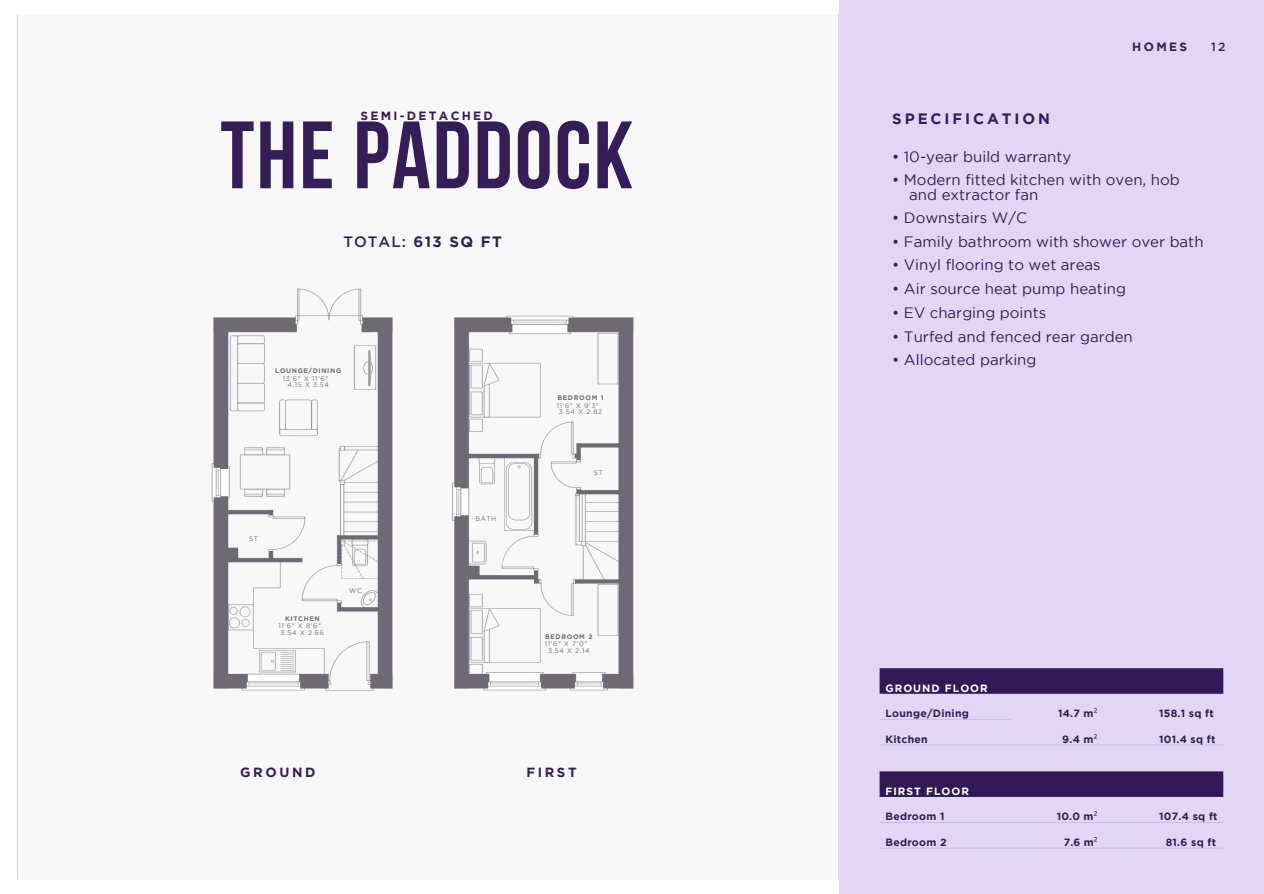
<style>
.page{position:relative;width:1264px;height:894px;background:#fff}
.page>*{position:absolute;margin:0;border:0;box-sizing:border-box;transform-origin:0 0}
.t1{font:700 95.4px "Bebas Neue";letter-spacing:.02em;color:#351d57}
.t2{font:15px/15.1px "Gotham";color:#351d57}
.t3{font:700 15px "Gotham";letter-spacing:.19em;color:#351d57}
.t4{font:700 13.2px "Gotham";letter-spacing:.2em;color:#351d57}
.t5{font:700 12px "Gotham";letter-spacing:.19em;color:#351d57}
.t6{font:500 12px "Gotham";color:#351d57}
.t7{font:700 10.5px "Gotham";letter-spacing:.025em;color:#351d57}
.t8{font:700 10.5px "Gotham";letter-spacing:.095em;color:#fff}
.t9{font:6.6px/6.6px "Gotham";letter-spacing:.095em;color:#726b75;text-align:center}
.t10{font:700 6.6px "Gotham";letter-spacing:.095em;color:#726b75}
.s1{font-weight:500}
.s2{font-family:"Noto Sans";font-weight:400}
</style>
<div class="page">
<img style="left:17px;top:0;width:1246px;height:893px">
<p class="t5" style="left:360px;top:111px;width:134px">SEMI-DETACHED</p>
<h1 class="t1" style="left:220px;top:117px;width:414px">THE PADDOCK</h1>
<p class="t3" style="left:343px;top:236px;width:160px"><span class="s1">TOTAL:</span> 613 SQ FT</p>
<p class="t10" style="left:275px;top:368px;width:67px">LOUNGE/DINING</p>
<p class="t9" style="left:283px;top:375px;width:48px;text-align:right">13'6" X 11'6"<br>4.15 X 3.54</p>
<p class="t9" style="left:249px;top:536px;width:11px">ST</p>
<p class="t10" style="left:285px;top:615px;width:36px">KITCHEN</p>
<p class="t9" style="left:278px;top:622px;width:47px">11'6" X 8'6"<br>3.54 X 2.66</p>
<p class="t9" style="left:349px;top:588px;width:14px">WC</p>
<p class="t9" style="left:475px;top:516px;width:22px">BATH</p>
<p class="t10" style="left:557px;top:395px;width:48px">BEDROOM 1</p>
<p class="t9" style="left:556px;top:402px;width:47px">11'6" X 9'3"<br>3.54 X 2.82</p>
<p class="t9" style="left:594px;top:469px;width:11px">ST</p>
<p class="t10" style="left:545px;top:634px;width:49px">BEDROOM 2</p>
<p class="t9" style="left:544px;top:641px;width:46px">11'6" X 7'0"<br>3.54 X 2.14</p>
<p class="t4" style="left:240px;top:767px;width:77px">GROUND</p>
<p class="t4" style="left:526px;top:767px;width:52px">FIRST</p>
<p class="t3" style="left:892px;top:113px;width:159px">SPECIFICATION</p>
<p class="t5" style="left:1132px;top:42px;width:57px">HOMES</p>
<p class="t6" style="left:1211px;top:42px;width:16px">12</p>
<p class="t2" style="left:892px;top:150px;width:181px">• 10-year build warranty</p>
<p class="t2" style="left:909px;top:173px;width:272px;text-indent:-17px">• Modern fitted kitchen with oven, hob and extractor fan</p>
<p class="t2" style="left:892px;top:211px;width:136px">• Downstairs W/C</p>
<p class="t2" style="left:892px;top:235px;width:313px">• Family bathroom with shower over bath</p>
<p class="t2" style="left:892px;top:258px;width:210px">• Vinyl flooring to wet areas</p>
<p class="t2" style="left:892px;top:282px;width:235px">• Air source heat pump heating</p>
<p class="t2" style="left:892px;top:305px;width:156px">• EV charging points</p>
<p class="t2" style="left:892px;top:329px;width:242px">• Turfed and fenced rear garden</p>
<p class="t2" style="left:892px;top:352px;width:146px">• Allocated parking</p>
<p class="t8" style="left:885px;top:683px;width:104px">GROUND FLOOR</p>
<p class="t7" style="left:885px;top:709px;width:85px">Lounge/Dining</p>
<p class="t7" style="left:885px;top:734px;width:44px">Kitchen</p>
<p class="t8" style="left:885px;top:786px;width:85px">FIRST FLOOR</p>
<p class="t7" style="left:885px;top:812px;width:60px">Bedroom 1</p>
<p class="t7" style="left:885px;top:837px;width:63px">Bedroom 2</p>
<p class="t7" style="left:1058px;top:709px;width:41px">14.7 m<span class="s2">²</span></p>
<p class="t7" style="left:1062px;top:734px;width:37px">9.4 m<span class="s2">²</span></p>
<p class="t7" style="left:1056px;top:812px;width:42px">10.0 m<span class="s2">²</span></p>
<p class="t7" style="left:1063px;top:837px;width:35px">7.6 m<span class="s2">²</span></p>
<p class="t7" style="left:1159px;top:709px;width:56px">158.1 sq ft</p>
<p class="t7" style="left:1159px;top:734px;width:58px">101.4 sq ft</p>
<p class="t7" style="left:1159px;top:812px;width:60px">107.4 sq ft</p>
<p class="t7" style="left:1165px;top:837px;width:52px">81.6 sq ft</p>
</div>
